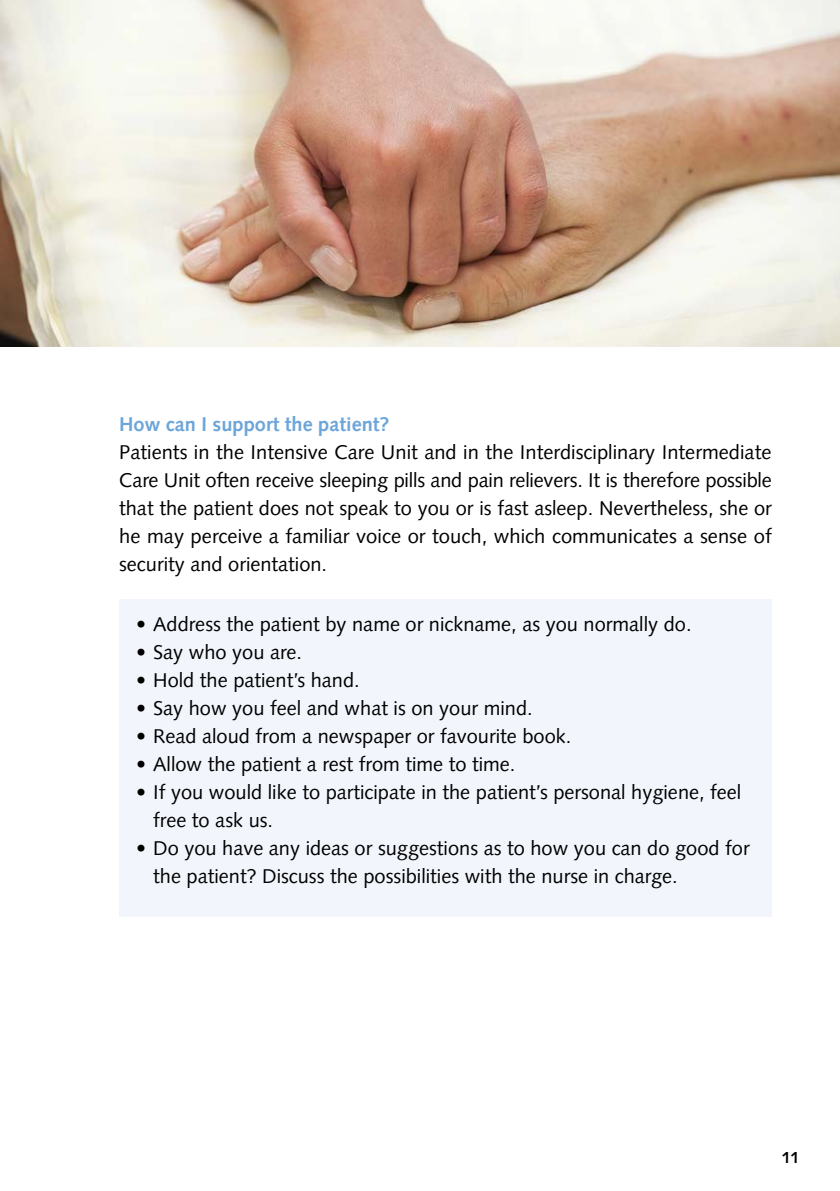
<style>
.page{position:relative;width:840px;height:1191px;background:#fff}
.page>*{position:absolute;margin:0;border:0;box-sizing:border-box;transform-origin:0 0}
.t1{font:20px/28px "Syntax LT Pro";color:#000}
.t2{font:700 20px "Syntax LT Pro";color:#6ca5da}
.t3{font:700 16px "Syntax LT Pro";color:#000}
</style>
<div class="page">
<div style="left:119px;top:599px;width:652px;height:317px;background:#f2f6fc"></div>
<img style="left:0;top:0;width:839px;height:347px">
<p class="t2" style="left:119px;top:412px;width:272px">How can I support the patient?</p>
<p class="t1" style="left:119px;top:438px;width:654px;text-align:justify">Patients in the Intensive Care Unit and in the Interdisciplinary Intermediate Care Unit often receive sleeping pills and pain relievers. It is therefore possible that the patient does not speak to you or is fast asleep. Nevertheless, she or he may perceive a familiar voice or touch, which communicates a sense of security and orientation.</p>
<p class="t1" style="left:136px;top:610px;width:556px">• Address the patient by name or nickname, as you normally do.</p>
<p class="t1" style="left:136px;top:638px;width:167px">• Say who you are.</p>
<p class="t1" style="left:136px;top:666px;width:225px">• Hold the patient’s hand.</p>
<p class="t1" style="left:136px;top:694px;width:398px">• Say how you feel and what is on your mind.</p>
<p class="t1" style="left:136px;top:722px;width:436px">• Read aloud from a newspaper or favourite book.</p>
<p class="t1" style="left:136px;top:750px;width:380px">• Allow the patient a rest from time to time.</p>
<p class="t1" style="left:153px;top:778px;width:589px;text-indent:-17px">• If you would like to participate in the patient’s personal hygiene, feel free to ask us.</p>
<p class="t1" style="left:153px;top:834px;width:597px;text-indent:-17px">• Do you have any ideas or suggestions as to how you can do good for the patient? Discuss the possibilities with the nurse in charge.</p>
<p class="t3" style="left:781px;top:1148px;width:19px">11</p>
</div>
